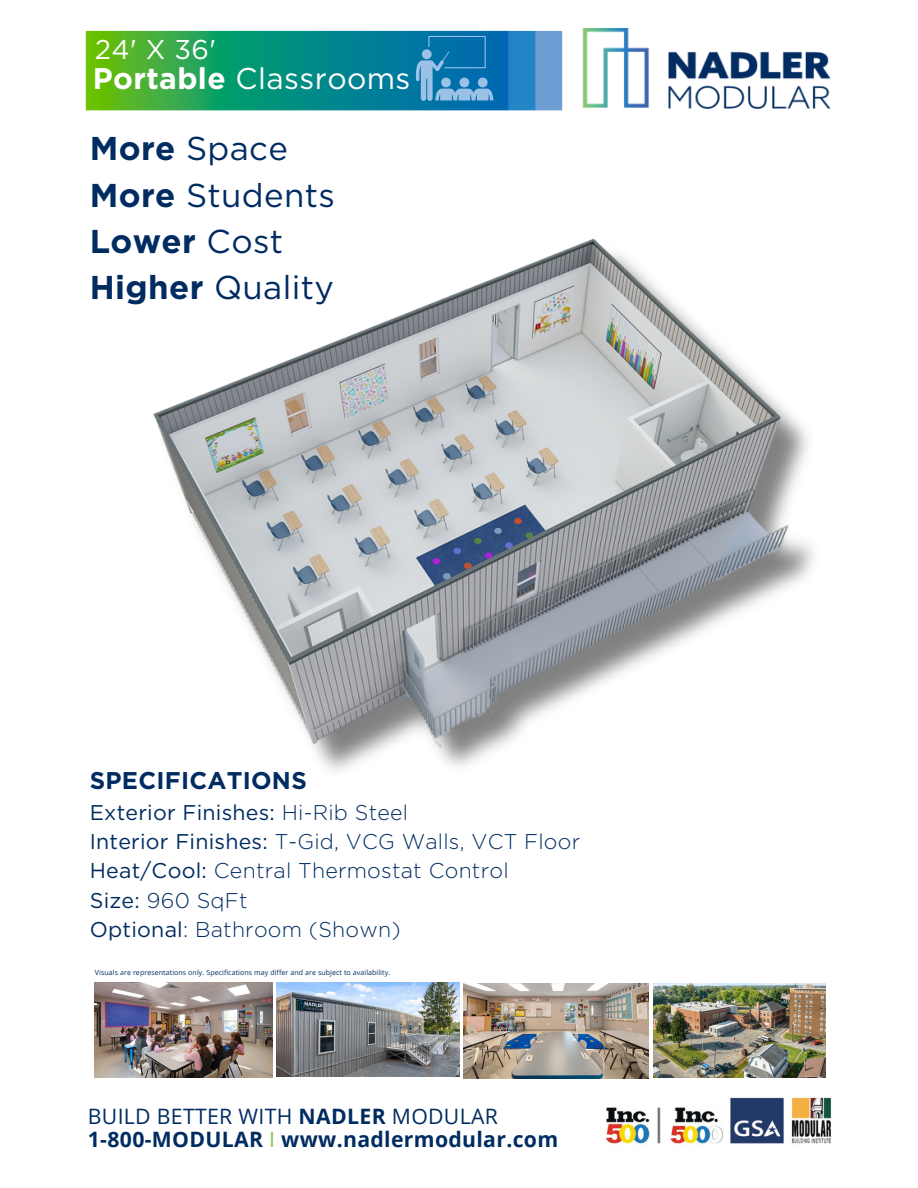
<style>
.page{position:relative;width:918px;height:1188px;background:#fff}
.page>*{position:absolute;margin:0;border:0;box-sizing:border-box;transform-origin:0 0}
.t1{font:33px/46.2px "Gotham";letter-spacing:.01em;color:#002c62}
.t2{font:29.85px "Gotham";letter-spacing:.015em;color:#fff}
.t3{font:27.15px "Gotham";color:#fff}
.t4{font:700 24.15px "Gotham";letter-spacing:.01em;color:#002c62}
.t5{font:300 21.3px/29.2px "Gotham";letter-spacing:.01em;color:#002c62}
.t6{font:700 21.15px/23.2px "Open Sans";letter-spacing:.015em;color:#002c62}
.t7{font:7.05px "Open Sans";letter-spacing:.01em;color:#002c62}
.s1{font-weight:700}
.s2{font-weight:400}
.s3{font-weight:400;color:#8ac755}
</style>
<div class="page">
<img style="left:583px;top:29px;width:66px;height:79px">
<img style="left:668px;top:51px;width:163px;height:58px">
<img style="left:605px;top:1097px;width:226px;height:47px">
<img style="left:85px;top:30px;width:478px;height:81px">
<svg style="left:416px;top:36px;width:77px;height:65px;background:#3289bc"></svg>
<img style="left:95px;top:982px;width:178px;height:96px">
<img style="left:463px;top:983px;width:186px;height:96px">
<img style="left:277px;top:982px;width:182px;height:95px">
<img style="left:653px;top:983px;width:173px;height:95px">
<img style="left:153px;top:238px;width:661px;height:533px">
<p class="t3" style="left:95px;top:33px;width:123px">24' X 36'</p>
<p class="t2" style="left:93px;top:61px;width:319px"><span class="s1">Portable</span> Classrooms</p>
<p class="t1" style="left:90px;top:126px;width:247px"><span class="s1">More</span> Space<br><span class="s1">More</span> Students<br><span class="s1">Lower</span> Cost<br><span class="s1">Higher</span> Quality</p>
<p class="t4" style="left:90px;top:766px;width:219px">SPECIFICATIONS</p>
<p class="t5" style="left:90px;top:798px;width:492px"><span class="s2">Exterior Finishes:</span> Hi-Rib Steel<br><span class="s2">Interior Finishes:</span> T-Gid, VCG Walls, VCT Floor<br><span class="s2">Heat/Cool:</span> Central Thermostat Control<br><span class="s2">Size:</span> 960 SqFt<br><span class="s2">Optional</span>: Bathroom (Shown)</p>
<p class="t7" style="left:95px;top:967px;width:297px">Visuals are representations only. Specifications may differ and are subject to availability.</p>
<p class="t6" style="left:88px;top:1104px;width:472px"><span class="s2">BUILD BETTER WITH</span> NADLER <span class="s2">MODULAR<br></span>1-800-MODULAR <span class="s3">I</span> www.nadlermodular.com</p>
</div>
